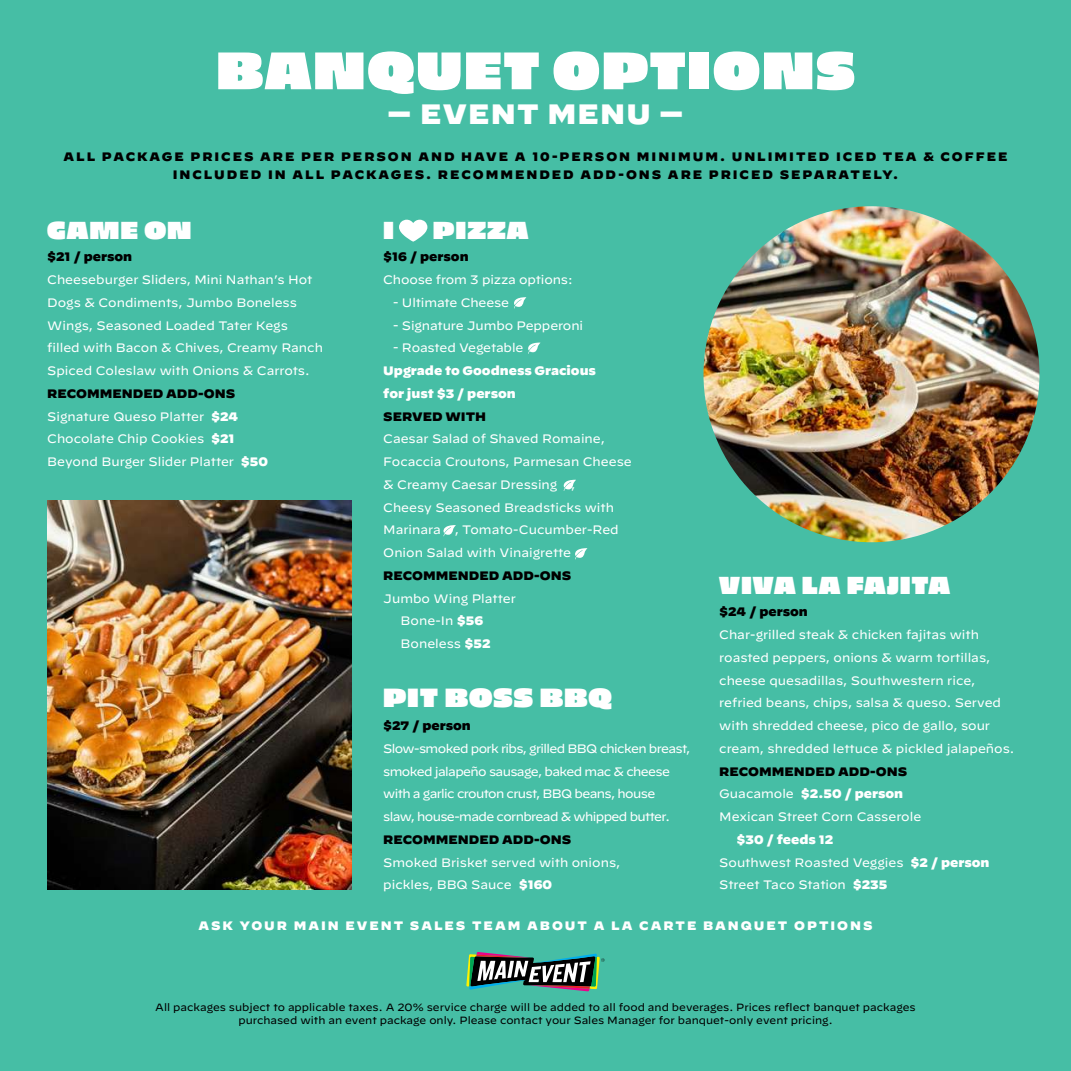
<style>
.page{position:relative;width:1071px;height:1071px;background:#46bea5}
.page>*{position:absolute;margin:0;border:0;box-sizing:border-box;transform-origin:0 0}
.t1{font:52.5px "Piepie";letter-spacing:.04em;color:#fff}
.t2{font:28px "Decimal X Black";letter-spacing:.04em;color:#fff}
.t3{font:26.25px "Piepie";letter-spacing:.04em;color:#fff}
.t4{font:24.5px "Piepie";letter-spacing:.04em;color:#fff}
.t5{font:12.25px/22.8px "Decimal";color:#fff}
.t6{font:12.25px/22.8px "Decimal";letter-spacing:-.05em;color:#fff}
.t7{font:12.25px/22.8px "Decimal X Black";color:#000}
.t8{font:12.25px/17.5px "Decimal X Black";letter-spacing:.16em;color:#000;text-align:center}
.t9{font:12.25px "Decimal X Black";letter-spacing:.155em;color:#fff}
.t10{font:12.25px/22.8px "Decimal X Black";color:#fff}
.t11{font:10.5px/12.6px "Decimal";color:#000;text-align:center}
.s1{font-family:"Decimal X Black"}
.s2{font-family:"Decimal";color:#fff}
.s3{color:#fff}
</style>
<div class="page">
<svg style="left:399px;top:220px;width:28px;height:22px"></svg>
<svg style="left:514px;top:297px;width:12px;height:11px"></svg>
<svg style="left:528px;top:343px;width:12px;height:11px"></svg>
<svg style="left:564px;top:480px;width:12px;height:11px"></svg>
<svg style="left:444px;top:525px;width:12px;height:11px"></svg>
<svg style="left:575px;top:548px;width:12px;height:11px"></svg>
<img style="left:704px;top:206px;width:336px;height:336px;border-radius:168px">
<svg style="left:466px;top:952px;width:139px;height:39px"></svg>
<img style="left:47px;top:501px;width:305px;height:388px">
<h1 class="t1" style="left:216px;top:33px;width:640px">BANQUET OPTIONS</h1>
<h2 class="t2" style="left:387px;top:98px;width:298px">— EVENT MENU —</h2>
<p class="t8" style="left:63px;top:148px;width:946px">ALL PACKAGE PRICES ARE PER PERSON AND HAVE A 10-PERSON MINIMUM. UNLIMITED ICED TEA &amp; COFFEE<br>INCLUDED IN ALL PACKAGES. RECOMMENDED ADD-ONS ARE PRICED SEPARATELY.</p>
<h3 class="t4" style="left:47px;top:212px;width:146px">GAME ON</h3>
<p class="t7" style="left:47px;top:246px;width:87px">$21 / person</p>
<p class="t5" style="left:47px;top:269px;width:277px">Cheeseburger Sliders, Mini Nathan’s Hot Dogs &amp; Condiments, Jumbo Boneless Wings, Seasoned Loaded Tater Kegs filled with Bacon &amp; Chives, Creamy Ranch Spiced Coleslaw with Onions &amp; Carrots.</p>
<p class="t7" style="left:47px;top:382px;width:190px">RECOMMENDED ADD-ONS</p>
<p class="t5" style="left:47px;top:405px;width:222px">Signature Queso Platter <span class="s1">$24<br></span>Chocolate Chip Cookies <span class="s1">$21<br></span>Beyond Burger Slider Platter <span class="s1">$50</span></p>
<h3 class="t4" style="left:383px;top:212px;width:12px">I</h3>
<h3 class="t4" style="left:433px;top:212px;width:97px">PIZZA</h3>
<p class="t7" style="left:383px;top:246px;width:87px">$16 / person</p>
<p class="t5" style="left:383px;top:269px;width:191px">Choose from 3 pizza options:</p>
<p class="t5" style="left:393px;top:291px;width:117px">- Ultimate Cheese</p>
<p class="t5" style="left:393px;top:314px;width:191px">- Signature Jumbo Pepperoni</p>
<p class="t5" style="left:393px;top:337px;width:132px">- Roasted Vegetable</p>
<p class="t10" style="left:383px;top:360px;width:214px">Upgrade to Goodness Gracious for just $3 / person</p>
<p class="t7" style="left:383px;top:405px;width:104px">SERVED WITH</p>
<p class="t5" style="left:383px;top:428px;width:250px">Caesar Salad of Shaved Romaine,<br>Focaccia Croutons, Parmesan Cheese &amp; Creamy Caesar Dressing ,<br>Cheesy Seasoned Breadsticks with<br>Marinara , Tomato-Cucumber-Red<br>Onion Salad with Vinaigrette</p>
<p class="t7" style="left:383px;top:564px;width:190px">RECOMMENDED ADD-ONS</p>
<p class="t5" style="left:401px;top:587px;width:117px;text-indent:-17px">Jumbo Wing Platter<br>Bone-In <span class="s1">$56<br></span>Boneless <span class="s1">$52</span></p>
<h3 class="t3" style="left:383px;top:679px;width:230px">PIT BOSS BBQ</h3>
<p class="t7" style="left:383px;top:715px;width:89px">$27 / person</p>
<p class="t6" style="left:383px;top:737px;width:308px">Slow-smoked pork ribs, grilled BBQ chicken breast, smoked jalapeño sausage, baked mac &amp; cheese with a garlic crouton crust, BBQ beans, house<br>slaw, house-made cornbread &amp; whipped butter.</p>
<p class="t7" style="left:383px;top:828px;width:190px">RECOMMENDED ADD-ONS</p>
<p class="t5" style="left:383px;top:851px;width:239px">Smoked Brisket served with onions, pickles, BBQ Sauce <span class="s1">$160</span></p>
<h3 class="t4" style="left:719px;top:567px;width:232px">VIVA LA FAJITA</h3>
<p class="t7" style="left:719px;top:601px;width:90px">$24 / person</p>
<p class="t5" style="left:719px;top:624px;width:297px">Char-grilled steak &amp; chicken fajitas with roasted peppers, onions &amp; warm tortillas, cheese quesadillas, Southwestern rice, refried beans, chips, salsa &amp; queso. Served with shredded cheese, pico de gallo, sour cream, shredded lettuce &amp; pickled jalapeños.</p>
<p class="t7" style="left:719px;top:760px;width:190px">RECOMMENDED ADD-ONS<br><span class="s2">Guacamole</span> <span class="s3">$2.50 / person</span></p>
<p class="t5" style="left:719px;top:806px;width:204px">Mexican Street Corn Casserole</p>
<p class="t10" style="left:737px;top:828px;width:98px">$30 / feeds 12</p>
<p class="t5" style="left:719px;top:851px;width:272px">Southwest Roasted Veggies <span class="s1">$2 / person<br></span>Street Taco Station <span class="s1">$235</span></p>
<p class="t9" style="left:199px;top:919px;width:675px">ASK YOUR MAIN EVENT SALES TEAM ABOUT A LA CARTE BANQUET OPTIONS</p>
<p class="t11" style="left:155px;top:1001px;width:762px">All packages subject to applicable taxes. A 20% service charge will be added to all food and beverages. Prices reflect banquet packages purchased with an event package only. Please contact your Sales Manager for banquet-only event pricing.</p>
</div>
